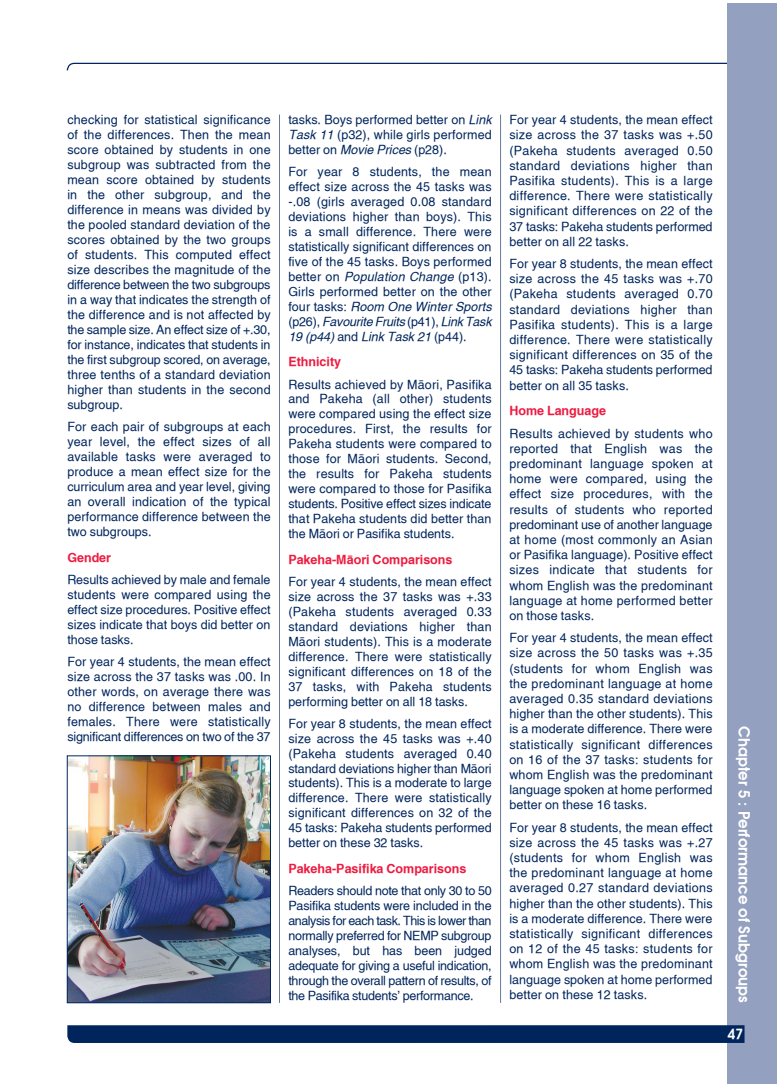
<style>
.page{position:relative;width:780px;height:1088px;background:#fff}
.page>*{position:absolute;margin:0;border:0;box-sizing:border-box;transform-origin:0 0}
.t1{font:700 15px "Hawn Avant";color:#fff}
.t2{font:700 13.75px "Hawn Avant";color:#fff}
.t3{font:12.5px/15px "Hawn Helv";color:#00255d;text-align:justify}
.t4{font:700 12.5px "Hawn Helv";color:#ed1a40}
.s1{font-style:italic}
</style>
<div class="page">
<svg style="left:66px;top:62px;width:660px;height:9px"></svg>
<div style="left:726px;top:4px;width:50px;height:1080px;background:#94a0c0"></div>
<svg style="left:67px;top:1025px;width:677px;height:18px;background:#04285f"></svg>
<hr style="left:279px;top:115px;width:1px;height:888px;background:#234275">
<hr style="left:500px;top:115px;width:1px;height:888px;background:#234275">
<img style="left:69px;top:758px;width:199px;height:243px">
<div style="left:67px;top:756px;width:203px;height:247px;border:1px solid #00255d"></div>
<p class="t3" style="left:67px;top:112px;width:205px">checking for statistical significance of the differences. Then the mean score obtained by students in one subgroup was subtracted from the mean score obtained by students in the other subgroup, and the difference in means was divided by the pooled standard deviation of the scores obtained by the two groups of students. This computed effect size describes the magnitude of the difference between the two subgroups in a way that indicates the strength of the difference and is not affected by the sample size. An effect size of +.30, for instance, indicates that students in the first subgroup scored, on average, three tenths of a standard deviation higher than students in the second subgroup.</p>
<p class="t3" style="left:67px;top:419px;width:205px">For each pair of subgroups at each year level, the effect sizes of all available tasks were averaged to produce a mean effect size for the curriculum area and year level, giving an overall indication of the typical performance difference between the two subgroups.</p>
<p class="t4" style="left:67px;top:550px;width:45px">Gender</p>
<p class="t3" style="left:67px;top:572px;width:205px">Results achieved by male and female students were compared using the effect size procedures. Positive effect sizes indicate that boys did better on those tasks.</p>
<p class="t3" style="left:67px;top:654px;width:205px">For year 4 students, the mean effect size across the 37 tasks was .00. In other words, on average there was no difference between males and females. There were statistically significant differences on two of the 37</p>
<p class="t3" style="left:288px;top:112px;width:205px">tasks. Boys performed better on <span class="s1">Link Task 11</span> (p32), while girls performed better on <span class="s1">Movie Prices</span> (p28).</p>
<p class="t3" style="left:288px;top:164px;width:205px">For year 8 students, the mean effect size across the 45 tasks was -.08 (girls averaged 0.08 standard deviations higher than boys). This is a small difference. There were statistically significant differences on five of the 45 tasks. Boys performed better on <span class="s1">Population Change</span> (p13).<br>Girls performed better on the other four tasks: <span class="s1">Room One Winter Sports </span>(p26), <span class="s1">Favourite Fruits</span> (p41), <span class="s1">Link Task 19 (p44)</span> and <span class="s1">Link Task 21</span> (p44).</p>
<p class="t4" style="left:288px;top:354px;width:54px">Ethnicity</p>
<p class="t3" style="left:288px;top:377px;width:205px">Results achieved by Mäori, Pasifika and Pakeha (all other) students were compared using the effect size procedures. First, the results for Pakeha students were compared to those for Mäori students. Second, the results for Pakeha students were compared to those for Pasifika students. Positive effect sizes indicate that Pakeha students did better than the Mäori or Pasifika students.</p>
<p class="t4" style="left:288px;top:552px;width:166px">Pakeha-Mäori Comparisons</p>
<p class="t3" style="left:288px;top:574px;width:205px">For year 4 students, the mean effect size across the 37 tasks was +.33 (Pakeha students averaged 0.33 standard deviations higher than Mäori students). This is a moderate difference. There were statistically significant differences on 18 of the 37 tasks, with Pakeha students performing better on all 18 tasks.</p>
<p class="t3" style="left:288px;top:716px;width:205px">For year 8 students, the mean effect size across the 45 tasks was +.40 (Pakeha students averaged 0.40 standard deviations higher than Mäori students). This is a moderate to large difference. There were statistically significant differences on 32 of the 45 tasks: Pakeha students performed better on these 32 tasks.</p>
<p class="t4" style="left:288px;top:861px;width:180px">Pakeha-Pasifika Comparisons</p>
<p class="t3" style="left:288px;top:883px;width:205px">Readers should note that only 30 to 50<br>Pasifika students were included in the analysis for each task. This is lower than normally preferred for NEMP subgroup analyses, but has been judged adequate for giving a useful indication, through the overall pattern of results, of the Pasifika students’ performance.</p>
<p class="t3" style="left:509px;top:112px;width:205px">For year 4 students, the mean effect size across the 37 tasks was +.50 (Pakeha students averaged 0.50 standard deviations higher than Pasifika students). This is a large difference. There were statistically significant differences on 22 of the 37 tasks: Pakeha students performed better on all 22 tasks.</p>
<p class="t3" style="left:509px;top:256px;width:205px">For year 8 students, the mean effect size across the 45 tasks was +.70 (Pakeha students averaged 0.70 standard deviations higher than Pasifika students). This is a large difference. There were statistically significant differences on 35 of the 45 tasks: Pakeha students performed better on all 35 tasks.</p>
<p class="t4" style="left:509px;top:403px;width:98px">Home Language</p>
<p class="t3" style="left:509px;top:426px;width:205px">Results achieved by students who reported that English was the predominant language spoken at home were compared, using the effect size procedures, with the results of students who reported predominant use of another language at home (most commonly an Asian or Pasifika language). Positive effect sizes indicate that students for whom English was the predominant language at home performed better on those tasks.</p>
<p class="t3" style="left:509px;top:630px;width:205px">For year 4 students, the mean effect size across the 50 tasks was +.35 (students for whom English was the predominant language at home averaged 0.35 standard deviations higher than the other students). This is a moderate difference. There were statistically significant differences on 16 of the 37 tasks: students for whom English was the predominant language spoken at home performed better on these 16 tasks.</p>
<p class="t3" style="left:509px;top:820px;width:205px">For year 8 students, the mean effect size across the 45 tasks was +.27 (students for whom English was the predominant language at home averaged 0.27 standard deviations higher than the other students). This is a moderate difference. There were statistically significant differences on 12 of the 45 tasks: students for whom English was the predominant language spoken at home performed better on these 12 tasks.</p>
<p class="t1" style="left:754px;top:726px;width:278px;rotate:90deg">Chapter 5 : Performance of Subgroups</p>
<p class="t2" style="left:727px;top:1025px;width:17px">47</p>
</div>
